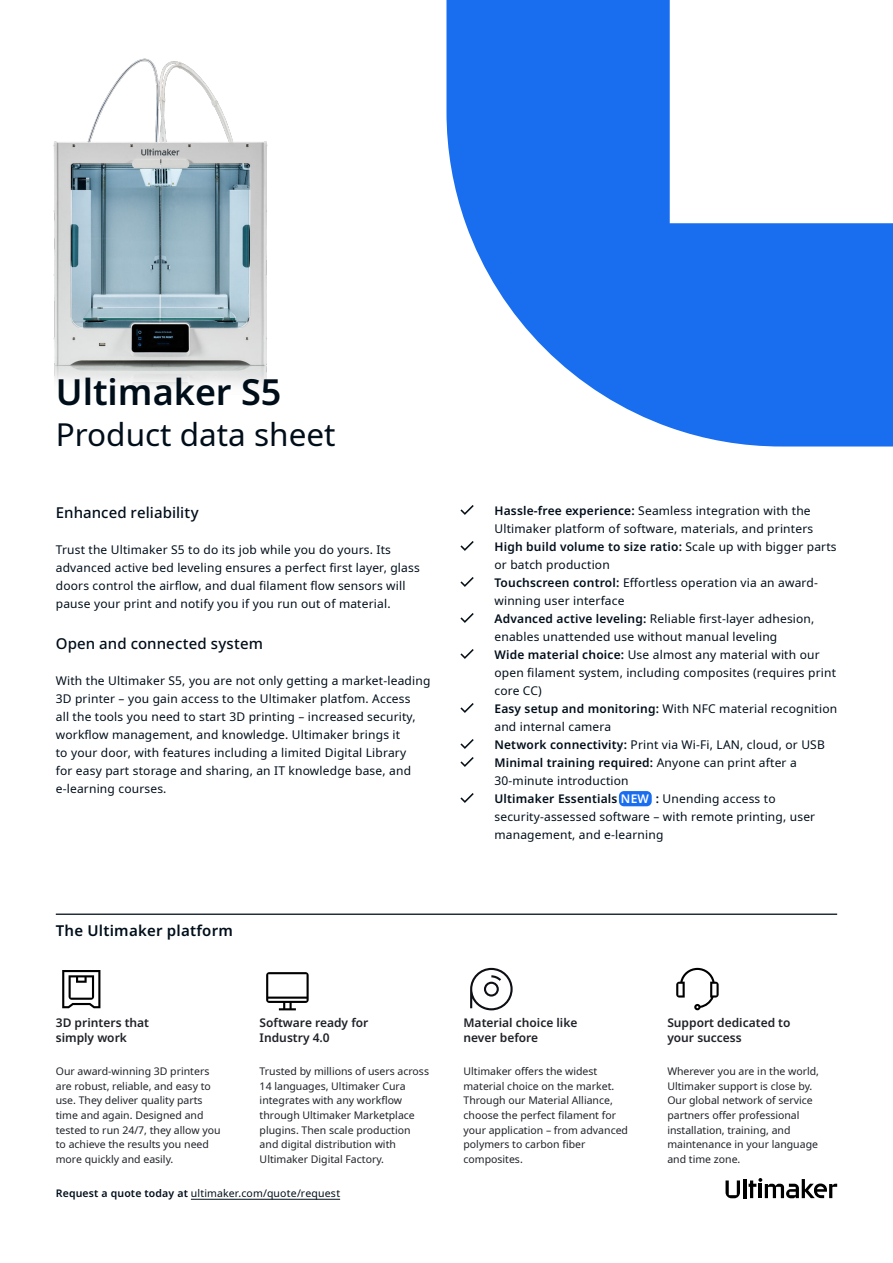
<style>
.page{position:relative;width:893px;height:1263px;background:#fff}
.page>*{position:absolute;margin:0;border:0;box-sizing:border-box;transform-origin:0 0}
.t1{font:600 36px "Noto Sans";color:#000e1a}
.t2{font:31.5px "Noto Sans";color:#000e1a}
.t3{font:500 15px "Noto Sans";letter-spacing:.005em;color:#000e1a}
.t4{font:600 15px "Noto Sans";letter-spacing:.015em;color:#000e1a}
.t5{font:12px/18px "Noto Sans";letter-spacing:.015em;color:#000e1a}
.t6{font:600 12px/14.7px "Noto Sans";color:#1e2127}
.t7{font:10.5px/14.7px "Noto Sans";color:#1e2127}
.t8{font:10.5px "Noto Sans";letter-spacing:.015em;color:#000e1a}
.s1{font-weight:600}
.s2{font-weight:600;color:#fff}
</style>
<div class="page">
<svg style="left:446px;top:0;width:447px;height:446px;fill:#196ef0"></svg>
<img style="left:53px;top:58px;width:215px;height:329px">
<div style="left:619px;top:791px;width:33px;height:15px;background:#196ef0;border-radius:5px"></div>
<svg style="left:460px;top:505px;width:14px;height:10px"></svg>
<svg style="left:460px;top:541px;width:14px;height:10px"></svg>
<svg style="left:460px;top:577px;width:14px;height:10px"></svg>
<svg style="left:460px;top:613px;width:14px;height:10px"></svg>
<svg style="left:460px;top:649px;width:14px;height:10px"></svg>
<svg style="left:460px;top:703px;width:14px;height:10px"></svg>
<svg style="left:460px;top:739px;width:14px;height:10px"></svg>
<svg style="left:460px;top:757px;width:14px;height:10px"></svg>
<svg style="left:460px;top:793px;width:14px;height:10px"></svg>
<hr style="left:191px;top:1199px;width:149px;height:1px;background:#000e1a">
<hr style="left:56px;top:913px;width:781px;height:2px;background:#000e1a">
<svg style="left:62px;top:970px;width:38px;height:38px"></svg>
<svg style="left:266px;top:972px;width:43px;height:38px"></svg>
<svg style="left:676px;top:968px;width:43px;height:42px"></svg>
<svg style="left:470px;top:968px;width:43px;height:42px"></svg>
<svg style="left:726px;top:1180px;width:14px;height:18px"></svg>
<hr style="left:743px;top:1179px;width:3px;height:19px;background:#000">
<svg style="left:749px;top:1178px;width:88px;height:20px"></svg>
<h1 class="t1" style="left:56px;top:378px;width:227px">Ultimaker S5</h1>
<h2 class="t2" style="left:56px;top:422px;width:281px">Product data sheet</h2>
<p class="t3" style="left:56px;top:507px;width:145px">Enhanced reliability</p>
<p class="t5" style="left:56px;top:542px;width:366px">Trust the Ultimaker S5 to do its job while you do yours. Its advanced active bed leveling ensures a perfect first layer, glass doors control the airflow, and dual filament flow sensors will pause your print and notify you if you run out of material.</p>
<p class="t3" style="left:56px;top:637px;width:209px">Open and connected system</p>
<p class="t5" style="left:56px;top:672px;width:376px">With the Ultimaker S5, you are not only getting a market-leading 3D printer – you gain access to the Ultimaker platfom. Access<br>all the tools you need to start 3D printing – increased security, workflow management, and knowledge. Ultimaker brings it<br>to your door, with features including a limited Digital Library<br>for easy part storage and sharing, an IT knowledge base, and e-learning courses.</p>
<p class="t4" style="left:56px;top:925px;width:179px">The Ultimaker platform</p>
<p class="t6" style="left:56px;top:1017px;width:95px">3D printers that simply work</p>
<p class="t7" style="left:56px;top:1064px;width:166px">Our award-winning 3D printers are robust, reliable, and easy to use. They deliver quality parts time and again. Designed and tested to run 24/7, they allow you to achieve the results you need more quickly and easily.</p>
<p class="t6" style="left:260px;top:1017px;width:110px">Software ready for<br>Industry 4.0</p>
<p class="t7" style="left:260px;top:1065px;width:171px">Trusted by millions of users across<br>14 languages, Ultimaker Cura integrates with any workflow through Ultimaker Marketplace plugins. Then scale production and digital distribution with<br>Ultimaker Digital Factory.</p>
<p class="t8" style="left:56px;top:1185px;width:286px"><span class="s1">Request a quote today at</span> ultimaker.com/quote/request</p>
<p class="t5" style="left:494px;top:503px;width:344px"><span class="s1">Hassle-free experience:</span> Seamless integration with the Ultimaker platform of software, materials, and printers <span class="s1">High build volume to size ratio:</span> Scale up with bigger parts or batch production<br><span class="s1">Touchscreen control:</span> Effortless operation via an award&shy;winning user interface<br><span class="s1">Advanced active leveling:</span> Reliable first-layer adhesion, enables unattended use without manual leveling<br><span class="s1">Wide material choice:</span> Use almost any material with our open filament system, including composites (requires print core CC)<br><span class="s1">Easy setup and monitoring:</span> With NFC material recognition and internal camera<br><span class="s1">Network connectivity:</span> Print via Wi-Fi, LAN, cloud, or USB <span class="s1">Minimal training required:</span> Anyone can print after a 30-minute introduction<br><span class="s1">Ultimaker Essentials</span> <span class="s2">NEW</span> <span class="s1">:</span> Unending access to security-assessed software – with remote printing, user management, and e-learning</p>
<p class="t6" style="left:463px;top:1017px;width:115px">Material choice like never before</p>
<p class="t7" style="left:463px;top:1064px;width:166px">Ultimaker offers the widest material choice on the market.<br>Through our Material Alliance, choose the perfect filament for your application – from advanced polymers to carbon fiber composites.</p>
<p class="t6" style="left:667px;top:1017px;width:125px">Support dedicated to your success</p>
<p class="t7" style="left:667px;top:1064px;width:153px">Wherever you are in the world,<br>Ultimaker support is close by.<br>Our global network of service partners offer professional installation, training, and maintenance in your language and time zone.</p>
</div>
